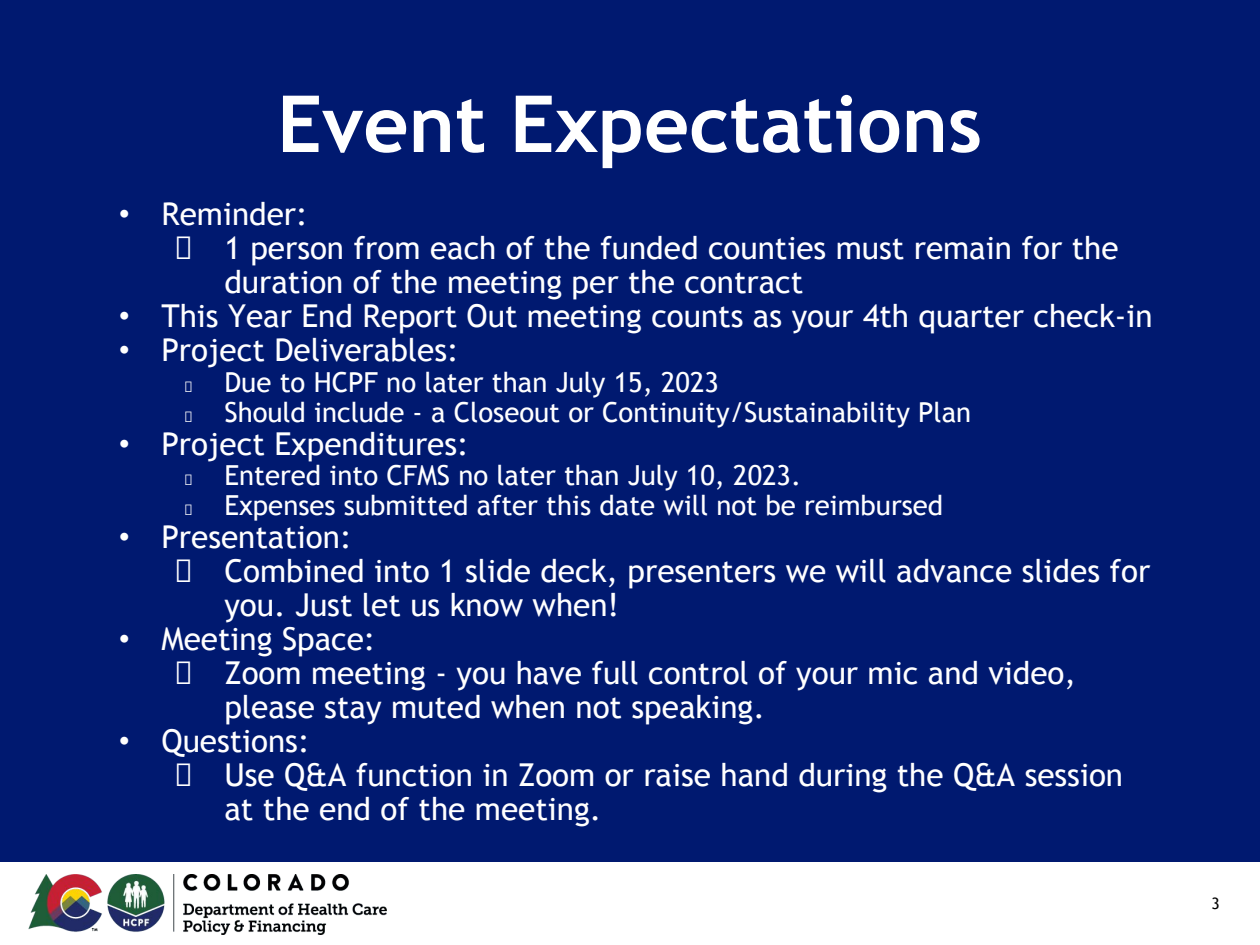
<style>
.page{position:relative;width:1260px;height:945px;background:#001970}
.page>*{position:absolute;margin:0;border:0;box-sizing:border-box;transform-origin:0 0}
.t1{font:700 78.75px "Trebuchet MS";color:#fff}
.t2{font:31.5px/33.9px "Trebuchet MS";color:#fff}
.t3{font:27.65px/29.8px "Trebuchet MS";color:#fff}
.t4{font:15.75px "Trebuchet MS";color:#000}
.s1{font-family:"Arial"}
</style>
<div class="page">
<div style="left:0;top:862px;width:1260px;height:83px;background:#fff"></div>
<img style="left:28px;top:875px;width:358px;height:60px">
<h1 class="t1" style="left:277px;top:94px;width:706px">Event Expectations</h1>
<p class="t2" style="left:224px;top:200px;width:896px;text-indent:-106px"><span class="s1">•</span> Reminder:<br>1 person from each of the funded counties must remain for the duration of the meeting per the contract</p>
<p class="t2" style="left:119px;top:302px;width:1035px"><span class="s1">•</span> This Year End Report Out meeting counts as your 4th quarter check-in</p>
<p class="t2" style="left:119px;top:336px;width:341px"><span class="s1">•</span> Project Deliverables:</p>
<p class="t3" style="left:224px;top:370px;width:748px">Due to HCPF no later than July 15, 2023<br>Should include - a Closeout or Continuity/Sustainability Plan</p>
<p class="t2" style="left:119px;top:429px;width:351px"><span class="s1">•</span> Project Expenditures:</p>
<p class="t3" style="left:224px;top:463px;width:720px">Entered into CFMS no later than July 10, 2023.<br>Expenses submitted after this date will not be reimbursed</p>
<p class="t2" style="left:224px;top:523px;width:927px;text-indent:-106px"><span class="s1">•</span> Presentation:<br>Combined into 1 slide deck, presenters we will advance slides for you. Just let us know when!</p>
<p class="t2" style="left:224px;top:625px;width:853px;text-indent:-106px"><span class="s1">•</span> Meeting Space:<br>Zoom meeting - you have full control of your mic and video, please stay muted when not speaking.</p>
<p class="t2" style="left:224px;top:727px;width:900px;text-indent:-106px"><span class="s1">•</span> Questions:<br>Use Q&amp;A function in Zoom or raise hand during the Q&amp;A session at the end of the meeting.</p>
<p class="t4" style="left:1212px;top:897px;width:10px">3</p>
</div>
